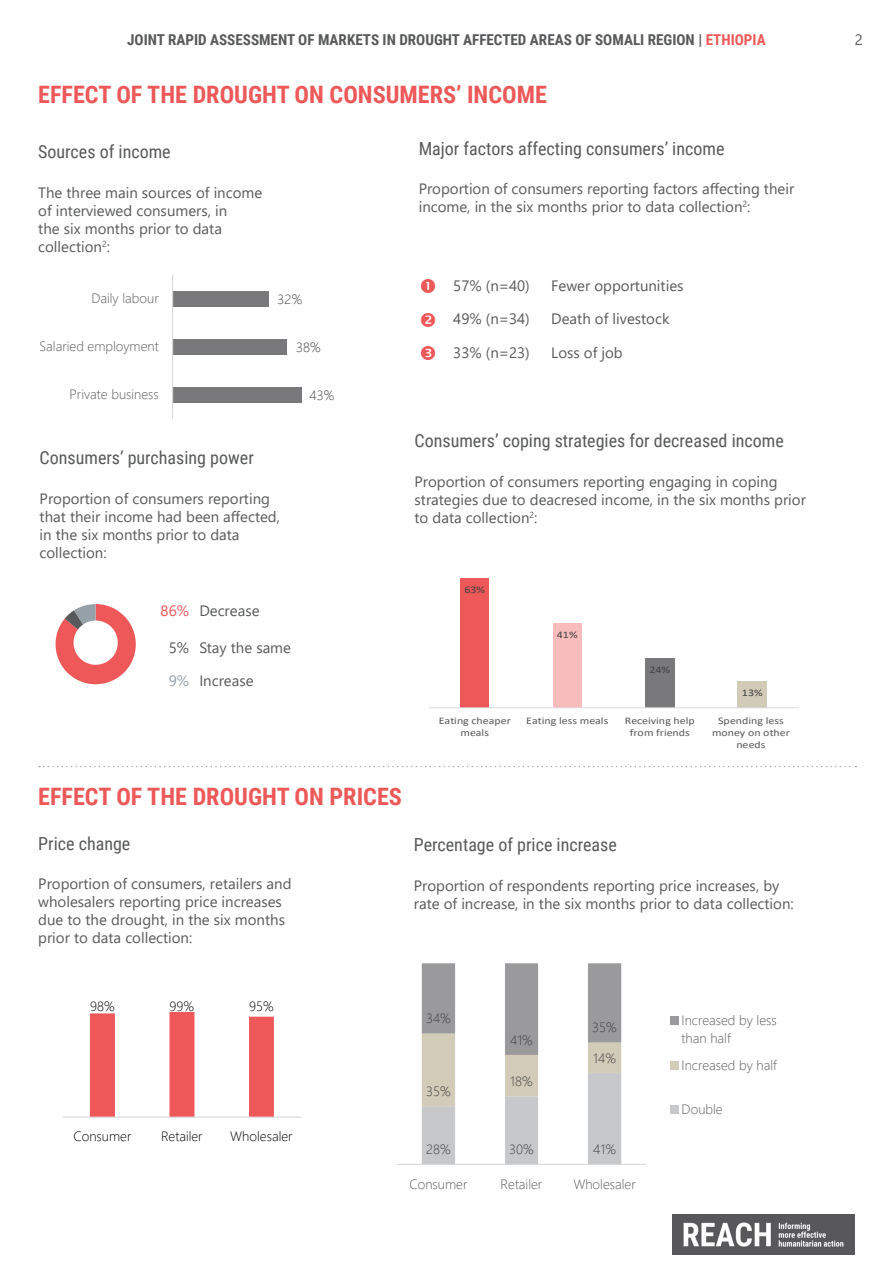
<style>
.page{position:relative;width:893px;height:1263px;background:#fff}
.page>*{position:absolute;margin:0;border:0;box-sizing:border-box;transform-origin:0 0}
.pies{font:112.5px "Chartwell Pies";color:#ee5859}
.Content_Header{font:700 24px "Roboto Condensed";color:#ee5859}
.Content_Subtitle{font:18px "Roboto Condensed";color:#58595a}
.Content_Subtitle-2{font:15px/18px "Segoe UI";color:#58595a}
.Content_Header-2{font:700 15px "Roboto Condensed";color:#58595a}
.t1{font:15px "Segoe UI";color:#ee5859}
.t2{font:15px "Segoe UI";color:#95a0a9}
.t3{font:300 13.5px/18px "Segoe UI";color:#595959}
.t4{font:300 13.5px "Segoe UI";letter-spacing:.005em;color:#404040}
.t5{font:300 13.5px "Segoe UI";color:#000}
.t6{font:10.05px/12.3px "Calibri";color:#595959;text-align:center;scale:1.18 1}
.t7{font:10.05px "Calibri";color:#404040;scale:1.18 1}
.s1{color:#ee5859}
.s2{color:#58595a}
.s3{color:#95a0a9}
.s4{color:#fff}
</style>
<div class="page">
<img style="left:672px;top:1214px;width:183px;height:40px">
<svg style="left:39px;top:766px;width:817px;height:1px"></svg>
<svg style="left:90px;top:1012px;width:184px;height:104px"></svg>
<hr style="left:63px;top:1116px;width:238px;height:2px;background:#d9d9d9">
<div style="left:173px;top:387px;width:129px;height:15px;background:#79797b"></div>
<div style="left:173px;top:339px;width:114px;height:15px;background:#79797b"></div>
<div style="left:173px;top:291px;width:96px;height:15px;background:#79797b"></div>
<hr style="left:172px;top:274px;width:1px;height:145px;background:#d9d9d9">
<svg style="left:422px;top:963px;width:199px;height:201px"></svg>
<hr style="left:397px;top:1164px;width:249px;height:1px;background:#d9d9d9">
<div style="left:670px;top:1017px;width:8px;height:8px;background:#9a9a9c"></div>
<div style="left:670px;top:1061px;width:8px;height:8px;background:#d2cbb8"></div>
<div style="left:670px;top:1106px;width:8px;height:8px;background:#c7c8ca"></div>
<div style="left:460px;top:578px;width:29px;height:130px;background:#ee5859"></div>
<div style="left:553px;top:623px;width:29px;height:85px;background:#f8bcbc"></div>
<div style="left:645px;top:658px;width:29px;height:50px;background:#79797b"></div>
<div style="left:738px;top:681px;width:29px;height:27px;background:#d2cbb8"></div>
<hr style="left:429px;top:707px;width:370px;height:1px;background:#d9d9d9">
<p class="Content_Header-2" style="left:127px;top:30px;width:640px">JOINT RAPID ASSESSMENT OF MARKETS IN DROUGHT AFFECTED AREAS OF SOMALI REGION | <span class="s1">ETHIOPIA</span></p>
<p class="Content_Subtitle-2" style="left:855px;top:29px;width:10px">2</p>
<p class="Content_Header" style="left:38px;top:78px;width:510px">EFFECT OF THE DROUGHT ON CONSUMERS’ INCOME</p>
<p class="Content_Subtitle" style="left:38px;top:139px;width:134px">Sources of income</p>
<p class="Content_Subtitle-2" style="left:38px;top:182px;width:225px">The three main sources of income of interviewed consumers, in<br>the six months prior to data collection<sup>2</sup>:</p>
<p class="t3" style="left:91px;top:288px;width:69px">Daily labour</p>
<p class="t4" style="left:278px;top:287px;width:26px">32%</p>
<p class="t3" style="left:40px;top:336px;width:121px">Salaried employment</p>
<p class="t4" style="left:296px;top:335px;width:26px">38%</p>
<p class="t3" style="left:70px;top:384px;width:91px">Private business</p>
<p class="t4" style="left:309px;top:383px;width:26px">43%</p>
<p class="Content_Subtitle" style="left:40px;top:445px;width:216px">Consumers’ purchasing power</p>
<p class="Content_Subtitle-2" style="left:40px;top:488px;width:242px">Proportion of consumers reporting that their income had been affected, in the six months prior to data collection:</p>
<p class="pies" style="left:50px;top:575px;width:170px">86<span class="s2">5</span><span class="s3">9</span><span class="s4">B</span></p>
<p class="t1" style="left:161px;top:597px;width:30px">86%</p>
<p class="Content_Subtitle-2" style="left:199px;top:601px;width:62px">Decrease</p>
<p class="Content_Subtitle-2" style="left:169px;top:637px;width:22px">5%</p>
<p class="Content_Subtitle-2" style="left:199px;top:637px;width:93px">Stay the same</p>
<p class="t2" style="left:169px;top:666px;width:22px">9%</p>
<p class="Content_Subtitle-2" style="left:199px;top:670px;width:56px">Increase</p>
<p class="Content_Subtitle" style="left:419px;top:136px;width:307px">Major factors affecting consumers’ income</p>
<p class="Content_Subtitle-2" style="left:419px;top:179px;width:377px">Proportion of consumers reporting factors affecting their income, in the six months prior to data collection<sup>2</sup>:</p>
<p class="Content_Subtitle-2" style="left:453px;top:276px;width:78px">57% (n=40)</p>
<p class="Content_Subtitle-2" style="left:551px;top:276px;width:134px">Fewer opportunities</p>
<p class="Content_Subtitle-2" style="left:453px;top:309px;width:78px">49% (n=34)</p>
<p class="Content_Subtitle-2" style="left:551px;top:309px;width:120px">Death of livestock</p>
<p class="Content_Subtitle-2" style="left:453px;top:343px;width:78px">33% (n=23)</p>
<p class="Content_Subtitle-2" style="left:551px;top:343px;width:73px">Loss of job</p>
<p class="Content_Subtitle" style="left:415px;top:428px;width:371px">Consumers’ coping strategies for decreased income</p>
<p class="Content_Subtitle-2" style="left:415px;top:471px;width:393px">Proportion of consumers reporting engaging in coping strategies due to deacresed income, in the six months prior to data collection<sup>2</sup>:</p>
<p class="t7" style="left:464px;top:582px;width:19px">63%</p>
<p class="t7" style="left:557px;top:628px;width:19px">41%</p>
<p class="t7" style="left:649px;top:663px;width:19px">24%</p>
<p class="t7" style="left:742px;top:685px;width:19px">13%</p>
<p class="t6" style="left:439px;top:714px;width:63px">Eating cheaper meals</p>
<p class="t6" style="left:526px;top:714px;width:71px">Eating less meals</p>
<p class="t6" style="left:625px;top:714px;width:61px">Receiving help from friends</p>
<p class="t6" style="left:712px;top:714px;width:67px">Spending less money on other needs</p>
<p class="Content_Header" style="left:38px;top:780px;width:365px">EFFECT OF THE DROUGHT ON PRICES</p>
<p class="Content_Subtitle" style="left:38px;top:830px;width:94px">Price change</p>
<p class="Content_Subtitle-2" style="left:38px;top:873px;width:255px">Proportion of consumers, retailers and wholesalers reporting price increases due to the drought, in the six months prior to data collection:</p>
<p class="Content_Subtitle" style="left:414px;top:832px;width:204px">Percentage of price increase</p>
<p class="Content_Subtitle-2" style="left:414px;top:875px;width:381px">Proportion of respondents reporting price increases, by rate of increase, in the six months prior to data collection:</p>
<p class="t5" style="left:90px;top:993px;width:26px">98%</p>
<p class="t5" style="left:170px;top:993px;width:26px">99%</p>
<p class="t5" style="left:249px;top:993px;width:26px">95%</p>
<p class="t5" style="left:73px;top:1124px;width:60px">Consumer</p>
<p class="t5" style="left:161px;top:1124px;width:43px">Retailer</p>
<p class="t5" style="left:230px;top:1124px;width:64px">Wholesaler</p>
<p class="t4" style="left:426px;top:1006px;width:26px">34%</p>
<p class="t4" style="left:426px;top:1078px;width:26px">35%</p>
<p class="t4" style="left:510px;top:1027px;width:24px">41%</p>
<p class="t4" style="left:510px;top:1069px;width:24px">18%</p>
<p class="t4" style="left:592px;top:1015px;width:26px">35%</p>
<p class="t4" style="left:593px;top:1045px;width:24px">14%</p>
<p class="t4" style="left:426px;top:1137px;width:26px">28%</p>
<p class="t4" style="left:509px;top:1137px;width:26px">30%</p>
<p class="t4" style="left:593px;top:1137px;width:24px">41%</p>
<p class="t3" style="left:409px;top:1173px;width:60px">Consumer</p>
<p class="t3" style="left:501px;top:1173px;width:43px">Retailer</p>
<p class="t3" style="left:573px;top:1173px;width:64px">Wholesaler</p>
<p class="t3" style="left:682px;top:1010px;width:97px">Increased by less than half</p>
<p class="t3" style="left:682px;top:1055px;width:97px">Increased by half</p>
<p class="t3" style="left:682px;top:1099px;width:43px">Double</p>
</div>
